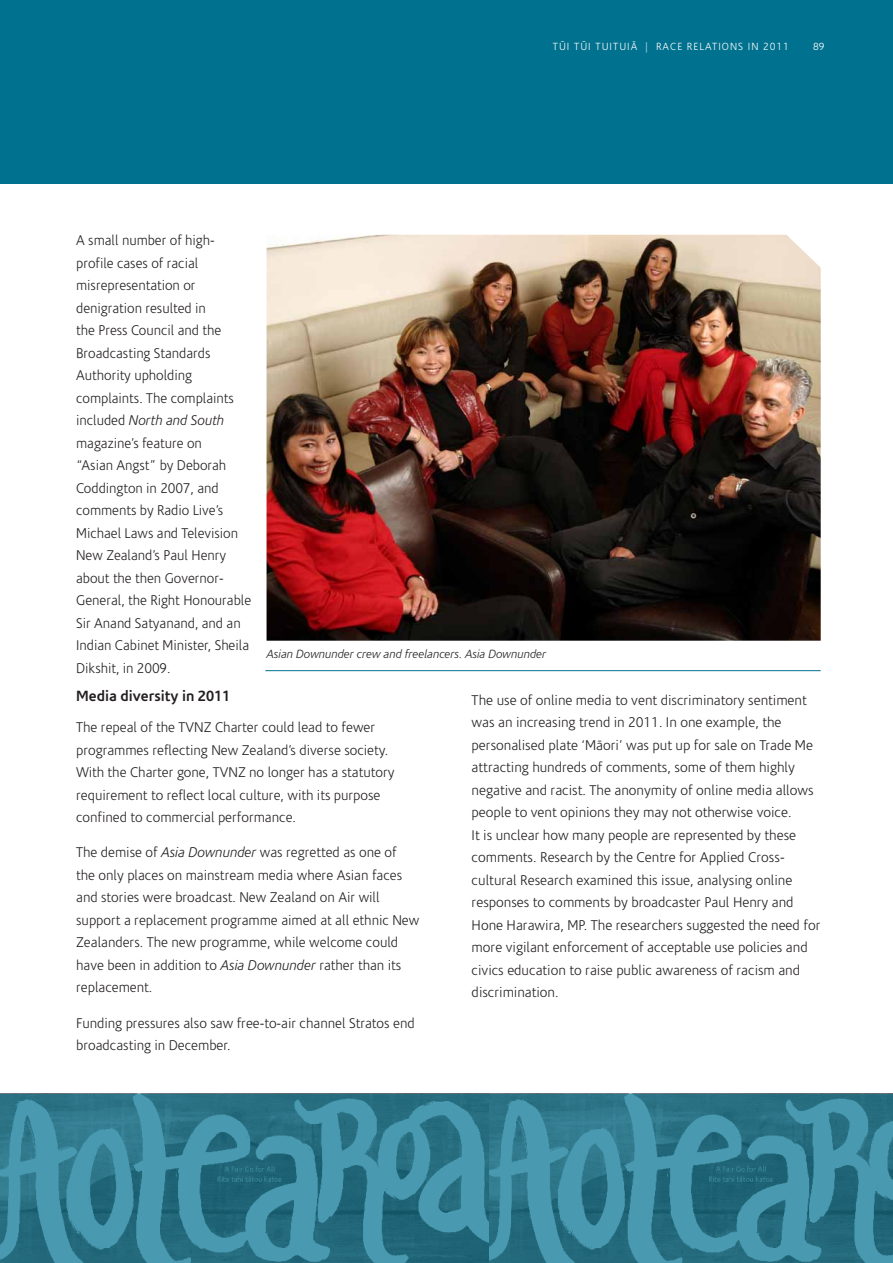
<style>
.page{position:relative;width:893px;height:1263px;background:#fff}
.page>*{position:absolute;margin:0;border:0;box-sizing:border-box;transform-origin:0 0}
.t1{font:700 15px "Coris Macron";color:#231f20}
.t2{font:300 14.25px/22.5px "Coris Macron";color:#231f20}
.t3{font:300 14.25px/22.5px "Coris Macron";color:#231f20;scale:.96 1}
.t4{font:italic 300 12px "Coris Macron";color:#231f20}
.t5{font:300 10.5px "Coris Macron";letter-spacing:.1em;color:#fff}
.s1{color:#b7d7e4}
.s2{font-style:italic}
</style>
<div class="page">
<svg style="left:0;top:1094px;width:893px;height:169px;background:#368196"></svg>
<div style="left:0;top:0;width:893px;height:184px;background:#00718e"></div>
<img style="left:267px;top:235px;width:554px;height:406px">
<hr style="left:265px;top:670px;width:556px;height:1px;background:#00718e">
<p class="t5" style="left:553px;top:41px;width:118px">Tüi Tüi TuitUiÄ <span class="s1">|</span> Race</p>
<p class="t5" style="left:687px;top:41px;width:8px">relations</p>
<p class="t5" style="left:748px;top:41px;width:43px">in 2011</p>
<p class="t5" style="left:813px;top:41px;width:13px">89</p>
<p class="t3" style="left:76px;top:230px;width:184px">A small number of high&shy;profile cases of racial misrepresentation or denigration resulted in<br>the Press Council and the<br>Broadcasting Standards<br>Authority upholding complaints. The complaints included <span class="s2">North and South </span>magazine’s feature on<br>“Asian Angst” by Deborah<br>Coddington in 2007, and comments by Radio Live’s<br>Michael Laws and Television<br>New Zealand’s Paul Henry about the then Governor-<br>General, the Right Honourable<br>Sir Anand Satyanand, and an<br>Indian Cabinet Minister, Sheila<br>Dikshit, in 2009.</p>
<p class="t1" style="left:76px;top:687px;width:156px">Media diversity in 2011</p>
<p class="t2" style="left:76px;top:716px;width:320px">The repeal of the TVNZ Charter could lead to fewer programmes reflecting New Zealand’s diverse society.<br>With the Charter gone, TVNZ no longer has a statutory requirement to reflect local culture, with its purpose confined to commercial performance.</p>
<p class="t2" style="left:76px;top:842px;width:345px">The demise of <span class="s2">Asia Downunder</span> was regretted as one of<br>the only places on mainstream media where Asian faces and stories were broadcast. New Zealand on Air will support a replacement programme aimed at all ethnic New Zealanders. The new programme, while welcome could have been in addition to <span class="s2">Asia Downunder</span> rather than its replacement.</p>
<p class="t2" style="left:76px;top:1012px;width:340px">Funding pressures also saw free-to-air channel Stratos end broadcasting in December.</p>
<p class="t4" style="left:267px;top:648px;width:281px">Asian Downunder crew and freelancers. Asia Downunder</p>
<p class="t2" style="left:472px;top:689px;width:350px">The use of online media to vent discriminatory sentiment was an increasing trend in 2011. In one example, the personalised plate ‘Mäori’ was put up for sale on Trade Me attracting hundreds of comments, some of them highly negative and racist. The anonymity of online media allows people to vent opinions they may not otherwise voice.<br>It is unclear how many people are represented by these comments. Research by the Centre for Applied Cross&shy;cultural Research examined this issue, analysing online responses to comments by broadcaster Paul Henry and Hone Harawira, MP. The researchers suggested the need for more vigilant enforcement of acceptable use policies and civics education to raise public awareness of racism and discrimination.</p>
</div>
